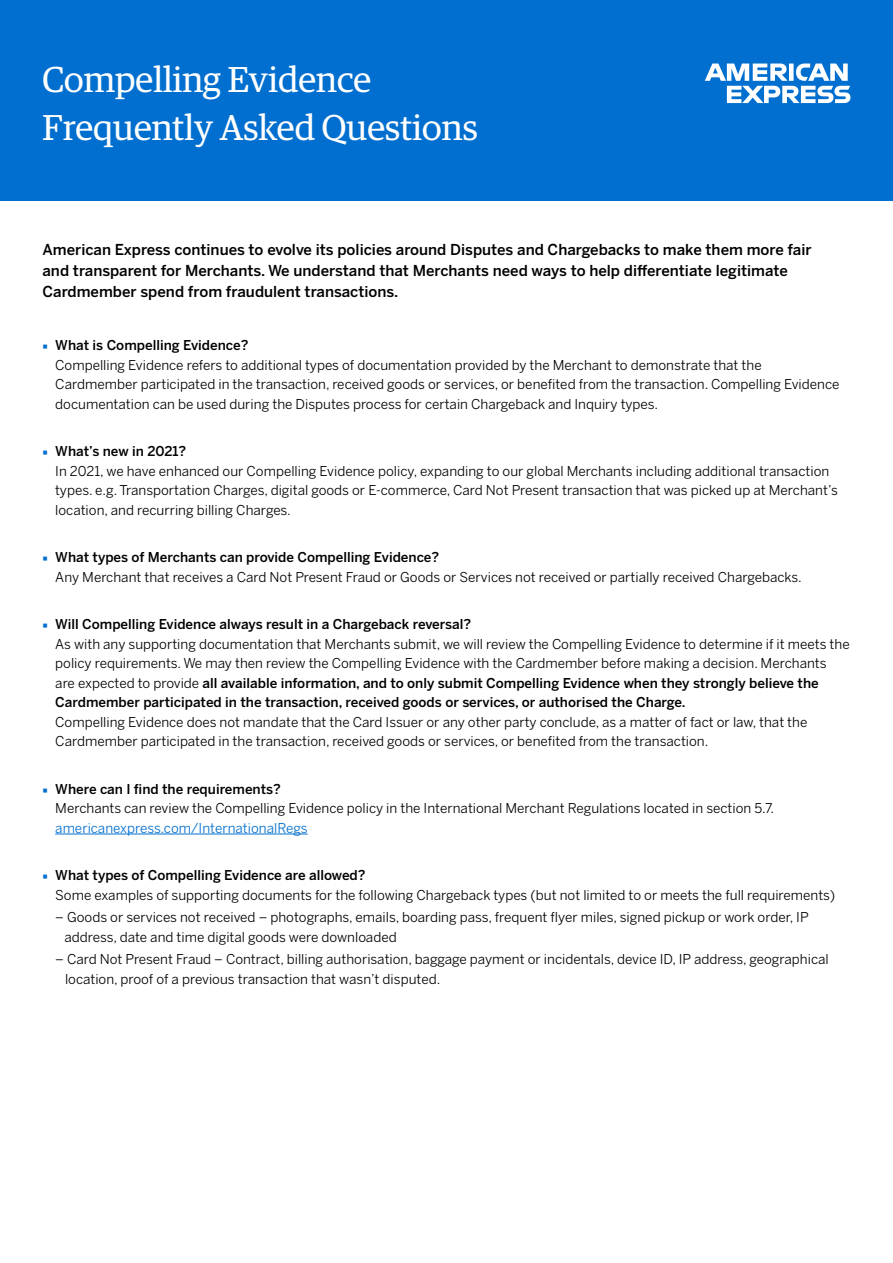
<style>
.page{position:relative;width:893px;height:1263px;background:#fff}
.page>*{position:absolute;margin:0;border:0;box-sizing:border-box;transform-origin:0 0}
.t1{font:36px/48px "Guardian Egyp";color:#fff}
.t2{font:500 15px/21px "Benton Sans";color:#000}
.t3{font:13.5px/19.5px "Benton Sans";color:#000}
.t4{font:13.5px "Benton Sans";color:#006fcf}
.s1{font-family:"Minion Pro";color:#006fcf}
.s2{font-weight:500}
</style>
<div class="page">
<div style="left:0;top:0;width:893px;height:201px;background:#006fcf"></div>
<svg style="left:705px;top:64px;width:145px;height:39px"></svg>
<hr style="left:55px;top:834px;width:253px;height:1px;background:#006fcf">
<h1 class="t1" style="left:43px;top:53px;width:437px">Compelling Evidence<br>Frequently Asked Questions</h1>
<p class="t2" style="left:43px;top:239px;width:771px">American Express continues to evolve its policies around Disputes and Chargebacks to make them more fair and transparent for Merchants. We understand that Merchants need ways to help differentiate legitimate<br>Cardmember spend from fraudulent transactions.</p>
<p class="t3" style="left:55px;top:335px;width:786px;text-indent:-13px"><span class="s1">■</span> <span class="s2">What is Compelling Evidence?<br></span>Compelling Evidence refers to additional types of documentation provided by the Merchant to demonstrate that the Cardmember participated in the transaction, received goods or services, or benefited from the transaction. Compelling Evidence documentation can be used during the Disputes process for certain Chargeback and Inquiry types.</p>
<p class="t3" style="left:55px;top:441px;width:784px;text-indent:-13px"><span class="s1">■</span> <span class="s2">What’s new in 2021?<br></span>In 2021, we have enhanced our Compelling Evidence policy, expanding to our global Merchants including additional transaction types. e.g. Transportation Charges, digital goods or E-commerce, Card Not Present transaction that was picked up at Merchant’s location, and recurring billing Charges.</p>
<p class="t3" style="left:55px;top:547px;width:748px;text-indent:-13px"><span class="s1">■</span> <span class="s2">What types of Merchants can provide Compelling Evidence?<br></span>Any Merchant that receives a Card Not Present Fraud or Goods or Services not received or partially received Chargebacks.</p>
<p class="t3" style="left:55px;top:614px;width:796px;text-indent:-13px"><span class="s1">■</span> <span class="s2">Will Compelling Evidence always result in a Chargeback reversal?<br></span>As with any supporting documentation that Merchants submit, we will review the Compelling Evidence to determine if it meets the policy requirements. We may then review the Compelling Evidence with the Cardmember before making a decision. Merchants<br>are expected to provide <span class="s2">all available information, and to only submit Compelling Evidence when they strongly believe the Cardmember participated in the transaction, received goods or services, or authorised the Charge.</span></p>
<p class="t3" style="left:55px;top:712px;width:754px">Compelling Evidence does not mandate that the Card Issuer or any other party conclude, as a matter of fact or law, that the<br>Cardmember participated in the transaction, received goods or services, or benefited from the transaction.</p>
<p class="t3" style="left:55px;top:779px;width:720px;text-indent:-13px"><span class="s1">■</span> <span class="s2">Where can I find the requirements?<br></span>Merchants can review the Compelling Evidence policy in the International Merchant Regulations located in section 5.7.</p>
<p class="t4" style="left:55px;top:820px;width:254px">americanexpress.com/InternationalRegs</p>
<p class="t3" style="left:55px;top:865px;width:781px;text-indent:-13px"><span class="s1">■</span> <span class="s2">What types of Compelling Evidence are allowed?<br></span>Some examples of supporting documents for the following Chargeback types (but not limited to or meets the full requirements)</p>
<p class="t3" style="left:64px;top:907px;width:746px;text-indent:-9px">– Goods or services not received – photographs, emails, boarding pass, frequent flyer miles, signed pickup or work order, IP address, date and time digital goods were downloaded</p>
<p class="t3" style="left:65px;top:949px;width:765px;text-indent:-10px">– Card Not Present Fraud – Contract, billing authorisation, baggage payment or incidentals, device ID, IP address, geographical location, proof of a previous transaction that wasn’t disputed.</p>
</div>
